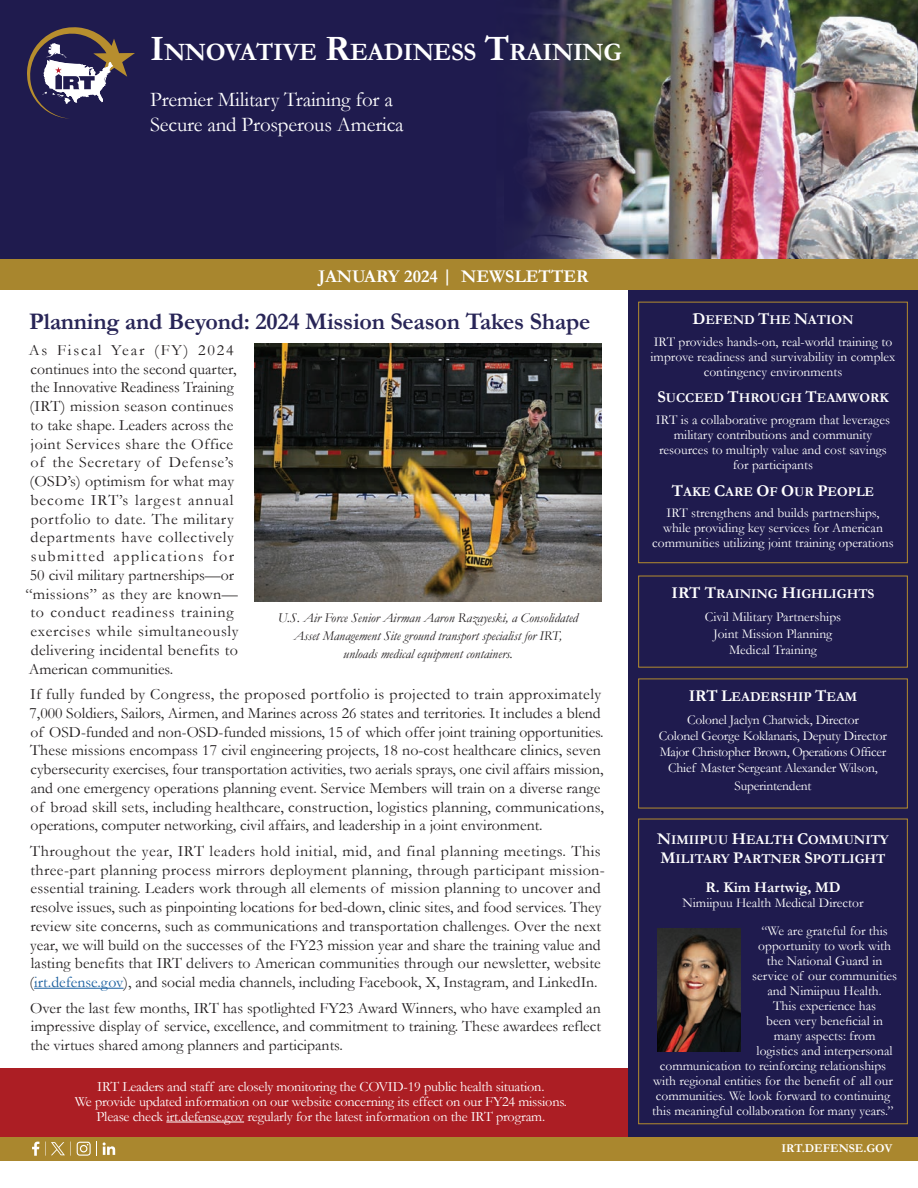
<style>
.page{position:relative;width:918px;height:1188px;background:#fff}
.page>*{position:absolute;margin:0;border:0;box-sizing:border-box;transform-origin:0 0}
.t1{font:700 25.2px "Garamond";letter-spacing:-.015em;color:#fff}
.t2{font:700 24px "Garamond";letter-spacing:-.01em;color:#282557}
.t3{font:21px/25.2px "Garamond";letter-spacing:-.01em;color:#fff}
.t4{font:700 18px "Garamond";color:#fff}
.t5{font:15.75px/18.8px "Garamond";letter-spacing:.005em;color:#231f20}
.t6{font:15.75px "Garamond";letter-spacing:.025em;color:#231f20}
.t7{font:15.75px "Garamond";letter-spacing:.03em;color:#231f20}
.t8{font:15.75px "Garamond";letter-spacing:.04em;color:#231f20}
.t9{font:15.75px "Garamond";letter-spacing:.045em;color:#231f20}
.t10{font:15.75px "Garamond";letter-spacing:.06em;color:#231f20}
.t11{font:15.75px "Garamond";letter-spacing:.09em;color:#231f20}
.t12{font:15.75px "Garamond";letter-spacing:.11em;color:#231f20}
.t13{font:700 15px "Garamond";color:#fff}
.t14{font:14.25px/15px "Garamond";letter-spacing:-.015em;color:#fff;text-align:center}
.t15{font:13.5px/15px "Garamond";color:#fff;text-align:center}
.t16{font:italic 13.5px/18px "Garamond";color:#231f20;text-align:center}
.t17{font:700 13.5px/19.8px "Garamond";color:#fff}
.t18{font:700 12px "Garamond";color:#fff}
.s1{font-size:36px}
.s2{color:#175d9e}
.s3{font-weight:700;font-size:16.5px}
.s4{font-weight:700}
.s5{font-size:16.5px}
</style>
<div class="page">
<div style="left:0;top:0;width:886px;height:260px;background:#1f1b4e"></div>
<div style="left:0;top:1068px;width:628px;height:69px;background:#ac1e24"></div>
<hr style="left:166px;top:1122px;width:78px;height:1px;background:#fff">
<div style="left:628px;top:289px;width:290px;height:848px;background:#1f1b4e"></div>
<div style="left:0;top:1137px;width:918px;height:24px;background:#aa872e"></div>
<img style="left:628px;top:0;width:290px;height:260px">
<svg style="left:349px;top:0;width:279px;height:260px"></svg>
<hr style="left:34px;top:988px;width:90px;height:1px;background:#175d9e">
<div style="left:0;top:260px;width:918px;height:30px;background:#a8862e"></div>
<div style="left:638px;top:302px;width:270px;height:261px;border:1px solid #b48c2e"></div>
<div style="left:638px;top:576px;width:270px;height:92px;border:1px solid #b48c2e"></div>
<svg style="left:32px;top:1142px;width:7px;height:14px"></svg>
<svg style="left:103px;top:1142px;width:12px;height:13px"></svg>
<svg style="left:76px;top:1142px;width:21px;height:14px"></svg>
<svg style="left:27px;top:27px;width:108px;height:92px"></svg>
<img style="left:255px;top:344px;width:347px;height:257px">
<div style="left:638px;top:679px;width:270px;height:129px;border:1px solid #b48c2e"></div>
<div style="left:638px;top:819px;width:270px;height:305px;border:1px solid #b48c2e"></div>
<img style="left:657px;top:929px;width:84px;height:123px">
<svg style="left:45px;top:1142px;width:20px;height:14px"></svg>
<h1 class="t1" style="left:150px;top:35px;width:473px"><span class="s1">I</span>NNOVATIVE <span class="s1">R</span>EADINESS <span class="s1">T</span>RAINING</h1>
<h3 class="t3" style="left:150px;top:86px;width:255px">Premier Military Training for a<br>Secure and Prosperous America</h3>
<p class="t4" style="left:319px;top:264px;width:272px">JANUARY 2024 | NEWSLETTER</p>
<h2 class="t2" style="left:29px;top:305px;width:563px">Planning and Beyond: 2024 Mission Season Takes Shape</h2>
<p class="t12" style="left:29px;top:339px;width:206px">As Fiscal Year (FY) 2024</p>
<p class="t5" style="left:31px;top:359px;width:207px">continues into the second quarter,</p>
<p class="t5" style="left:31px;top:378px;width:205px">the Innovative Readiness Training</p>
<p class="t5" style="left:30px;top:396px;width:206px">(IRT) mission season continues</p>
<p class="t5" style="left:31px;top:415px;width:204px">to take shape. Leaders across the</p>
<p class="t7" style="left:31px;top:433px;width:204px">joint Services share the Office</p>
<p class="t8" style="left:31px;top:452px;width:204px">of the Secretary of Defense’s</p>
<p class="t5" style="left:30px;top:471px;width:206px">(OSD’s) optimism for what may</p>
<p class="t10" style="left:30px;top:489px;width:205px">become IRT’s largest annual</p>
<p class="t7" style="left:31px;top:508px;width:205px">portfolio to date. The military</p>
<p class="t9" style="left:31px;top:527px;width:205px">departments have collectively</p>
<p class="t11" style="left:31px;top:545px;width:205px">submitted applications for</p>
<p class="t5" style="left:30px;top:565px;width:206px">50 civil military partnerships—or</p>
<p class="t6" style="left:25px;top:583px;width:214px">“missions” as they are known—</p>
<p class="t9" style="left:31px;top:602px;width:205px">to conduct readiness training</p>
<p class="t8" style="left:31px;top:620px;width:210px">exercises while simultaneously</p>
<p class="t6" style="left:31px;top:639px;width:209px">delivering incidental benefits to</p>
<p class="t5" style="left:29px;top:659px;width:146px">American communities.</p>
<p class="t5" style="left:30px;top:684px;width:576px">If fully funded by Congress, the proposed portfolio is projected to train approximately 7,000 Soldiers, Sailors, Airmen, and Marines across 26 states and territories. It includes a blend of OSD-funded and non-OSD-funded missions, 15 of which offer joint training opportunities.<br>These missions encompass 17 civil engineering projects, 18 no-cost healthcare clinics, seven cybersecurity exercises, four transportation activities, two aerials sprays, one civil affairs mission, and one emergency operations planning event. Service Members will train on a diverse range of broad skill sets, including healthcare, construction, logistics planning, communications, operations, computer networking, civil affairs, and leadership in a joint environment.</p>
<p class="t5" style="left:30px;top:841px;width:577px">Throughout the year, IRT leaders hold initial, mid, and final planning meetings. This three-part planning process mirrors deployment planning, through participant mission&shy;essential training. Leaders work through all elements of mission planning to uncover and resolve issues, such as pinpointing locations for bed-down, clinic sites, and food services. They review site concerns, such as communications and transportation challenges. Over the next year, we will build on the successes of the FY23 mission year and share the training value and lasting benefits that IRT delivers to American communities through our newsletter, website (<span class="s2">irt.defense.gov</span>), and social media channels, including Facebook, X, Instagram, and LinkedIn.</p>
<p class="t5" style="left:30px;top:998px;width:573px;text-align:justify">Over the last few months, IRT has spotlighted FY23 Award Winners, who have exampled an impressive display of service, excellence, and commitment to training. These awardees reflect the virtues shared among planners and participants.</p>
<p class="t16" style="left:278px;top:609px;width:302px">U.S. Air Force Senior Airman Aaron Razayeski, a Consolidated<br>Asset Management Site ground transport specialist for IRT, unloads medical equipment containers.</p>
<p class="t14" style="left:75px;top:1079px;width:494px">IRT Leaders and staff are closely monitoring the COVID-19 public health situation.<br>We provide updated information on our website concerning its effect on our FY24 missions.<br>Please check irt.defense.gov regularly for the latest information on the IRT program.</p>
<p class="t15" style="left:654px;top:309px;width:240px;line-height:21.8px"><span class="s3">D</span><span class="s4">EFEND</span> <span class="s3">T</span><span class="s4">HE</span> <span class="s3">N</span><span class="s4">ATION<br></span>IRT provides hands-on, real-world training to</p>
<p class="t15" style="left:651px;top:349px;width:246px">improve readiness and survivability in complex contingency environments</p>
<p class="t15" style="left:656px;top:387px;width:236px;line-height:21.8px;text-align:left"><span class="s3">S</span><span class="s4">UCCEED</span> <span class="s3">T</span><span class="s4">HROUGH</span> <span class="s3">T</span><span class="s4">EAMWORK<br></span>IRT is a collaborative program that leverages</p>
<p class="t15" style="left:659px;top:427px;width:229px">military contributions and community resources to multiply value and cost savings for participants</p>
<p class="t15" style="left:667px;top:480px;width:214px;line-height:21.8px"><span class="s3">T</span><span class="s4">AKE</span> <span class="s3">C</span><span class="s4">ARE</span> <span class="s3">O</span><span class="s4">F</span> <span class="s3">O</span><span class="s4">UR</span> <span class="s3">P</span><span class="s4">EOPLE<br></span>IRT strengthens and builds partnerships,</p>
<p class="t15" style="left:652px;top:520px;width:243px">while providing key services for American communities utilizing joint training operations</p>
<p class="t15" style="left:672px;top:582px;width:205px;line-height:23.2px"><span class="s3">IRT T</span><span class="s4">RAINING</span> <span class="s3">H</span><span class="s4">IGHLIGHTS<br></span>Civil Military Partnerships</p>
<p class="t15" style="left:714px;top:625px;width:120px;line-height:16.5px">Joint Mission Planning<br>Medical Training</p>
<p class="t15" style="left:687px;top:685px;width:173px;line-height:23px;text-align:left"><span class="s3">IRT L</span><span class="s4">EADERSHIP</span> <span class="s3">T</span><span class="s4">EAM<br></span>Colonel Jaclyn Chatwick, Director</p>
<p class="t15" style="left:659px;top:727px;width:230px;line-height:16.5px">Colonel George Koklanaris, Deputy Director Major Christopher Brown, Operations Officer Chief Master Sergeant Alexander Wilson, Superintendent</p>
<p class="t17" style="left:657px;top:830px;width:233px"><span class="s5">N</span>IMIIPUU <span class="s5">H</span>EALTH <span class="s5">C</span>OMMUNITY<br><span class="s5">M</span>ILITARY <span class="s5">P</span>ARTNER <span class="s5">S</span>POTLIGHT</p>
<p class="t13" style="left:705px;top:877px;width:137px">R. Kim Hartwig, MD</p>
<p class="t15" style="left:762px;top:888px;width:128px;line-height:28.5px;text-align:left;text-indent:-79px">Nimiipuu Health Medical Director “We are grateful for this</p>
<p class="t15" style="left:758px;top:938px;width:134px">opportunity to work with</p>
<p class="t15" style="left:767px;top:953px;width:117px">the National Guard in</p>
<p class="t15" style="left:752px;top:968px;width:146px">service of our communities</p>
<p class="t15" style="left:767px;top:983px;width:116px">and Nimiipuu Health.</p>
<p class="t15" style="left:773px;top:998px;width:105px">This experience has</p>
<p class="t15" style="left:766px;top:1013px;width:118px">been very beneficial in</p>
<p class="t15" style="left:774px;top:1028px;width:103px">many aspects: from</p>
<p class="t15" style="left:757px;top:1043px;width:137px">logistics and interpersonal</p>
<p class="t15" style="left:660px;top:1058px;width:228px">communication to reinforcing relationships</p>
<p class="t15" style="left:653px;top:1073px;width:241px">with regional entities for the benefit of all our</p>
<p class="t15" style="left:656px;top:1088px;width:236px">communities. We look forward to continuing</p>
<p class="t15" style="left:652px;top:1103px;width:243px">this meaningful collaboration for many years.”</p>
<p class="t18" style="left:781px;top:1140px;width:113px">IRT.DEFENSE.GOV</p>
</div>
